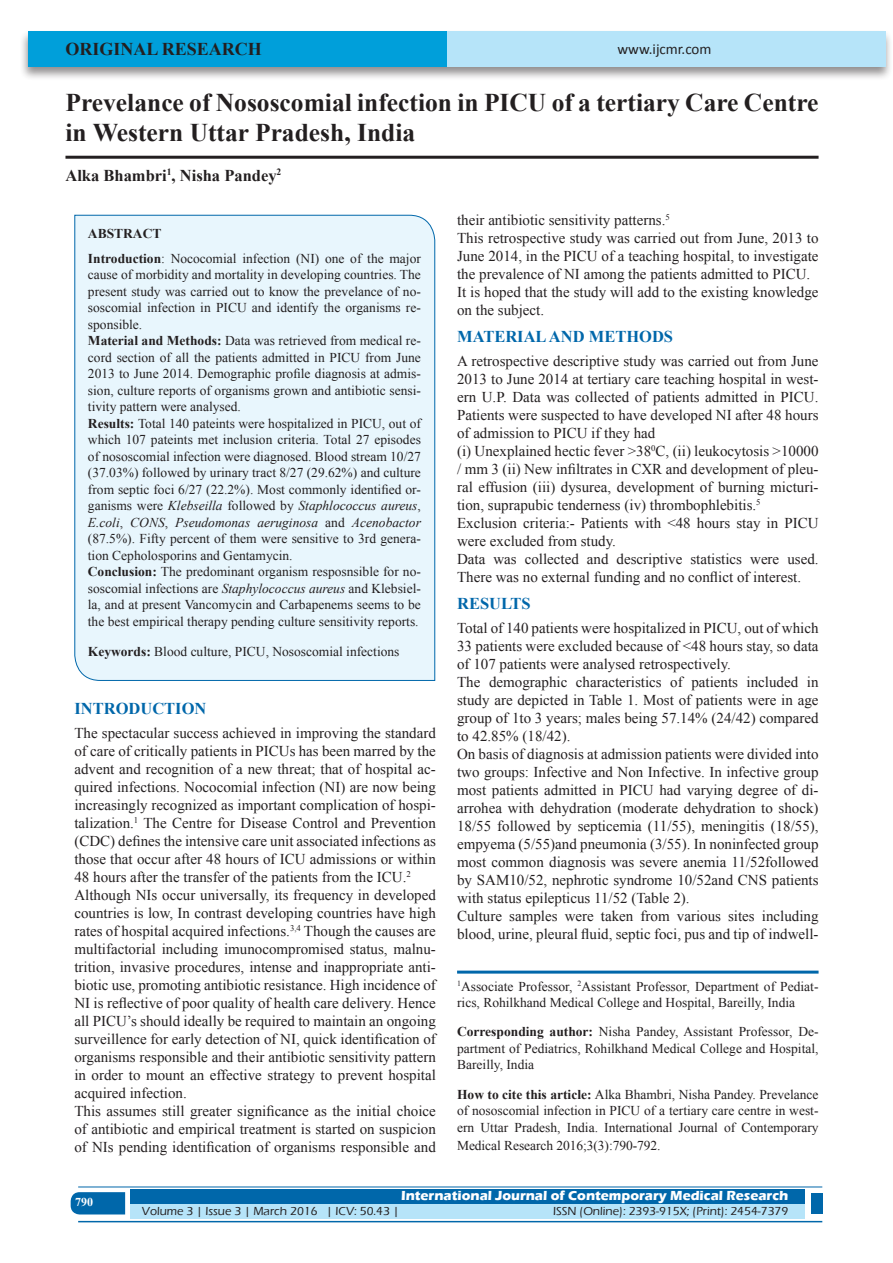
<style>
.page{position:relative;width:893px;height:1263px;background:#fff}
.page>*{position:absolute;margin:0;border:0;box-sizing:border-box;transform-origin:0 0}
.A_Title_New{font:700 25.5px/30px "Times New Roman";color:#231f20}
.AT_new{font:700 18px "Times New Roman";color:#231f20}
.t1{font:700 16.5px "Times New Roman";color:#0067aa}
.AU-New{font:700 16.5px "Times New Roman";color:#231f20}
.TX_New{font:15px/18px "Times New Roman";color:#231f20;text-align:justify}
.t2{font:15px "Calibri";color:#231f20}
.HTC_new{font:13.5px/16.5px "Times New Roman";color:#231f20}
.Corresponding{font:13.5px/16.5px "Times New Roman";color:#231f20;text-align:justify}
.Affi_New{font:13.5px/16.5px "Times New Roman";color:#231f20}
.t3{font:700 13.5px "Eras ITC";color:#fff}
.t4{font:500 12px "Eras ITC";color:#231f20}
.t5{font:700 12px "Times New Roman";color:#fff}
.s1{font-weight:700}
.s2{font-style:italic}
</style>
<div class="page">
<div style="left:19px;top:29px;width:874px;height:52px;background:#231f20;opacity:.5"></div>
<div style="left:28px;top:31px;width:857px;height:35px;background:#b6e4f9"></div>
<div style="left:28px;top:31px;width:418px;height:35px;background:#009fda"></div>
<svg style="left:71px;top:1192px;width:54px;height:22px"></svg>
<div style="left:130px;top:1189px;width:674px;height:15px;background:#0067aa"></div>
<div style="left:130px;top:1204px;width:674px;height:15px;background:#b6e4f9"></div>
<hr style="left:78px;top:1186px;width:744px;height:1px;background:#0067aa">
<hr style="left:78px;top:1221px;width:744px;height:1px;background:#0067aa">
<div style="left:811px;top:1193px;width:11px;height:21px;background:#0067aa"></div>
<hr style="left:65px;top:156px;width:754px;height:3px;background:#231f20">
<div style="left:74px;top:214px;width:361px;height:467px;background:#e8f6fd"></div>
<hr style="left:457px;top:970px;width:362px;height:3px;background:#0067aa">
<p class="AT_new" style="left:65px;top:36px;width:198px">ORIGINAL RESEARCH</p>
<p class="t2" style="left:617px;top:40px;width:96px">www.ijcmr.com</p>
<p class="A_Title_New" style="left:65px;top:87px;width:754px">Prevelance of Nososcomial infection in PICU of a tertiary Care Centre in Western Uttar Pradesh, India</p>
<p class="AU-New" style="left:65px;top:164px;width:217px">Alka Bhambri<sup>1</sup>, Nisha Pandey<sup>2</sup></p>
<p class="HTC_new" style="left:88px;top:220px;width:335px;line-height:25px"><span class="s1">ABSTRACT<br>Introduction</span>: Nococomial infection (NI) one of the major</p>
<p class="HTC_new" style="left:88px;top:266px;width:335px">cause of morbidity and mortality in developing countries. The present study was carried out to know the prevelance of no&shy;soscomial infection in PICU and identify the organisms re&shy;sponsible.<br><span class="s1">Material and Methods:</span> Data was retrieved from medical re&shy;cord section of all the patients admitted in PICU from June 2013 to June 2014. Demographic profile diagnosis at admis&shy;sion, culture reports of organisms grown and antibiotic sensi&shy;tivity pattern were analysed.<br><span class="s1">Results:</span> Total 140 pateints were hospitalized in PICU, out of which 107 pateints met inclusion criteria. Total 27 episodes of nososcomial infection were diagnosed. Blood stream 10/27 (37.03%) followed by urinary tract 8/27 (29.62%) and culture from septic foci 6/27 (22.2%). Most commonly identified or&shy;ganisms were <span class="s2">Klebseilla</span> followed by <span class="s2">Staphlococcus aureus</span>, <span class="s2">E.coli</span>, <span class="s2">CONS</span>, <span class="s2">Pseudomonas aeruginosa</span> and <span class="s2">Acenobactor </span>(87.5%). Fifty percent of them were sensitive to 3rd genera&shy;tion Cepholosporins and Gentamycin.<br><span class="s1">Conclusion:</span> The predominant organism resposnsible for no&shy;soscomial infections are <span class="s2">Staphylococcus aureus</span> and Klebsiel&shy;la, and at present Vancomycin and Carbapenems seems to be the best empirical therapy pending culture sensitivity reports.</p>
<p class="HTC_new" style="left:88px;top:643px;width:313px"><span class="s1">Keywords:</span> Blood culture, PICU, Nososcomial infections</p>
<h1 class="t1" style="left:74px;top:697px;width:133px">INTRODUCTION</h1>
<p class="TX_New" style="left:74px;top:724px;width:363px">The spectacular success achieved in improving the standard of care of critically patients in PICUs has been marred by the advent and recognition of a new threat; that of hospital ac&shy;quired infections. Nococomial infection (NI) are now being increasingly recognized as important complication of hospi&shy;talization.<sup>1</sup> The Centre for Disease Control and Prevention (CDC) defines the intensive care unit associated infections as those that occur after 48 hours of ICU admissions or within 48 hours after the transfer of the patients from the ICU.<sup>2</sup></p>
<p class="TX_New" style="left:74px;top:886px;width:363px">Although NIs occur universally, its frequency in developed countries is low, In contrast developing countries have high rates of hospital acquired infections.<sup>3,4</sup> Though the causes are multifactorial including imunocompromised status, malnu&shy;trition, invasive procedures, intense and inappropriate anti&shy;biotic use, promoting antibiotic resistance. High incidence of NI is reflective of poor quality of health care delivery. Hence all PICU’s should ideally be required to maintain an ongoing surveillence for early detection of NI, quick identification of organisms responsible and their antibiotic sensitivity pattern in order to mount an effective strategy to prevent hospital acquired infection.</p>
<p class="TX_New" style="left:74px;top:1102px;width:363px">This assumes still greater significance as the initial choice of antibiotic and empirical treatment is started on suspicion of NIs pending identification of organisms responsible and</p>
<p class="TX_New" style="left:457px;top:211px;width:214px">their antibiotic sensitivity patterns.<sup>5</sup></p>
<p class="TX_New" style="left:457px;top:229px;width:363px">This retrospective study was carried out from June, 2013 to June 2014, in the PICU of a teaching hospital, to investigate the prevalence of NI among the patients admitted to PICU.</p>
<p class="TX_New" style="left:457px;top:283px;width:363px">It is hoped that the study will add to the existing knowledge on the subject.</p>
<h1 class="t1" style="left:457px;top:325px;width:218px">MATERIAL AND METHODS</h1>
<p class="TX_New" style="left:457px;top:352px;width:363px">A retrospective descriptive study was carried out from June 2013 to June 2014 at tertiary care teaching hospital in west&shy;ern U.P. Data was collected of patients admitted in PICU.<br>Patients were suspected to have developed NI after 48 hours of admission to PICU if they had</p>
<p class="TX_New" style="left:457px;top:442px;width:363px">(i) Unexplained hectic fever &gt;38<sup>0</sup>C, (ii) leukocytosis &gt;10000 / mm 3 (ii) New infiltrates in CXR and development of pleu&shy;ral effusion (iii) dysurea, development of burning micturi&shy;tion, suprapubic tenderness (iv) thrombophlebitis.<sup>5</sup></p>
<p class="TX_New" style="left:457px;top:514px;width:363px">Exclusion criteria:- Patients with &lt;48 hours stay in PICU were excluded from study.</p>
<p class="TX_New" style="left:457px;top:550px;width:363px">Data was collected and descriptive statistics were used.<br>There was no external funding and no conflict of interest.</p>
<h1 class="t1" style="left:457px;top:592px;width:75px">RESULTS</h1>
<p class="TX_New" style="left:457px;top:619px;width:363px">Total of 140 patients were hospitalized in PICU, out of which 33 patients were excluded because of &lt;48 hours stay, so data of 107 patients were analysed retrospectively.</p>
<p class="TX_New" style="left:457px;top:673px;width:363px">The demographic characteristics of patients included in study are depicted in Table 1. Most of patients were in age group of 1to 3 years; males being 57.14% (24/42) compared to 42.85% (18/42).</p>
<p class="TX_New" style="left:457px;top:745px;width:363px">On basis of diagnosis at admission patients were divided into two groups: Infective and Non Infective. In infective group most patients admitted in PICU had varying degree of di&shy;arrohea with dehydration (moderate dehydration to shock)<br>18/55 followed by septicemia (11/55), meningitis (18/55), empyema (5/55)and pneumonia (3/55). In noninfected group most common diagnosis was severe anemia 11/52followed by SAM10/52, nephrotic syndrome 10/52and CNS patients with status epilepticus 11/52 (Table 2).</p>
<p class="TX_New" style="left:457px;top:907px;width:363px">Culture samples were taken from various sites including blood, urine, pleural fluid, septic foci, pus and tip of indwell-</p>
<p class="Affi_New" style="left:457px;top:978px;width:363px"><sup>1</sup>Associate Professor, <sup>2</sup>Assistant Professor, Department of Pediat&shy;rics, Rohilkhand Medical College and Hospital, Bareilly, India</p>
<p class="Corresponding" style="left:457px;top:1023px;width:363px"><span class="s1">Corresponding author:</span> Nisha Pandey, Assistant Professor, De&shy;partment of Pediatrics, Rohilkhand Medical College and Hospital, Bareilly, India</p>
<p class="HTC_new" style="left:457px;top:1086px;width:363px;text-align:justify"><span class="s1">How to cite this article:</span> Alka Bhambri, Nisha Pandey. Prevelance of nososcomial infection in PICU of a tertiary care centre in west&shy;ern Uttar Pradesh, India. International Journal of Contemporary</p>
<p class="HTC_new" style="left:457px;top:1137px;width:205px">Medical Research 2016;3(3):790-792.</p>
<h4 class="t5" style="left:75px;top:1194px;width:19px">790</h4>
<p class="t3" style="left:401px;top:1188px;width:389px">International Journal of Contemporary Medical Research</p>
<p class="t4" style="left:142px;top:1204px;width:259px">Volume 3 | Issue 3 | March 2016 | ICV: 50.43 |</p>
<p class="t4" style="left:553px;top:1204px;width:237px">ISSN (Online): 2393-915X; (Print): 2454-7379</p>
</div>
